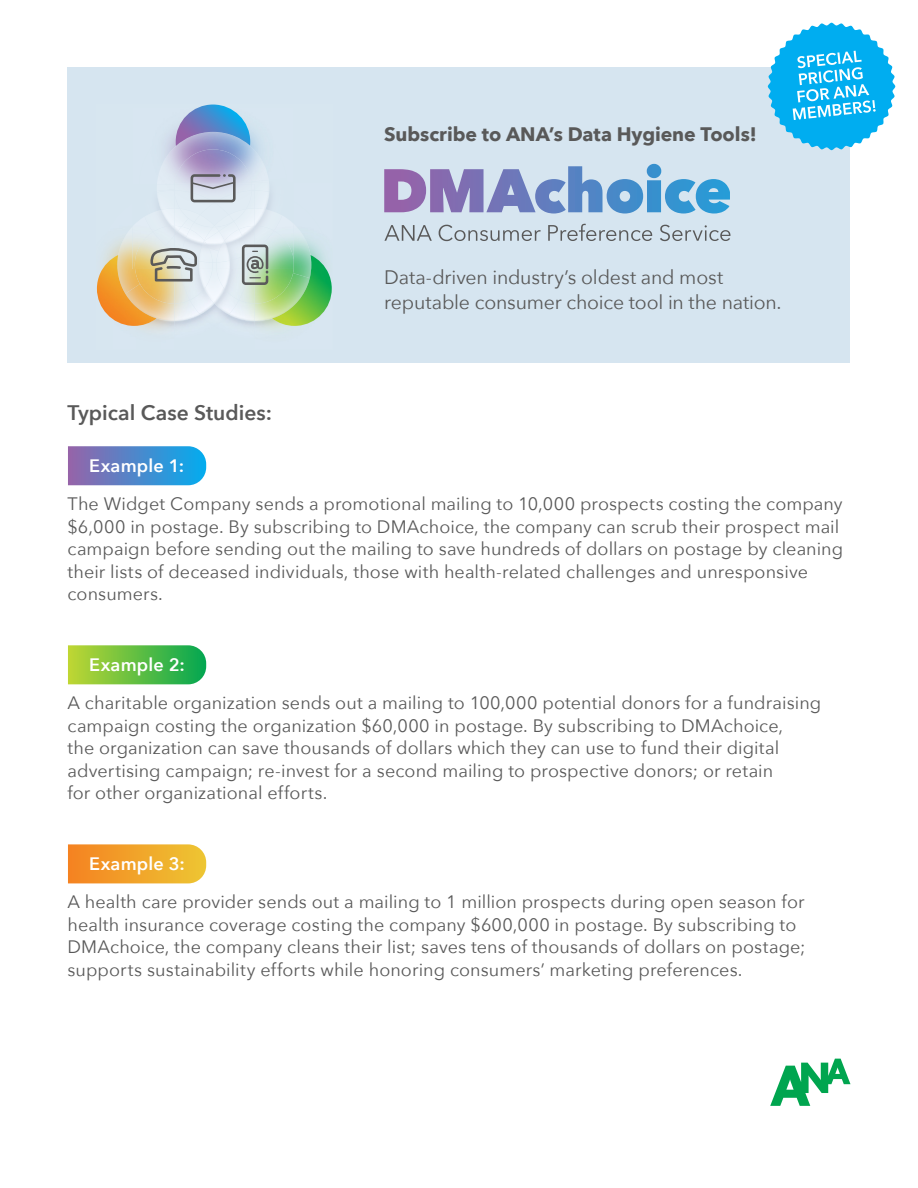
<style>
.page{position:relative;width:918px;height:1188px;background:#fff}
.page>*{position:absolute;margin:0;border:0;box-sizing:border-box;transform-origin:0 0}
.t1{font:600 21px "Avenir Next";letter-spacing:.005em;color:#595959}
.t2{font:19.5px/25.5px "Avenir Next";letter-spacing:-.01em;color:#595959}
.t3{font:700 19.5px "Avenir Next";letter-spacing:-.005em;color:#595959}
.t4{font:18px/22.5px "Avenir Next";letter-spacing:.005em;color:#595959}
.t5{font:600 18px "Avenir Next";letter-spacing:.01em;color:#fff}
</style>
<div class="page">
<svg style="left:68px;top:645px;width:138px;height:39px;background:#68c047"></svg>
<svg style="left:68px;top:446px;width:138px;height:39px;background:#538acc"></svg>
<svg style="left:68px;top:844px;width:138px;height:39px;background:#f1a630"></svg>
<div style="left:68px;top:68px;width:782px;height:295px;background:#d6e5f0"></div>
<img style="left:157px;top:132px;width:111px;height:52px">
<img style="left:251px;top:180px;width:17px;height:4px">
<svg style="left:176px;top:105px;width:74px;height:41px"></svg>
<img style="left:117px;top:227px;width:15px;height:28px">
<img style="left:157px;top:284px;width:17px;height:37px">
<img style="left:157px;top:185px;width:12px;height:4px">
<img style="left:157px;top:189px;width:17px;height:19px">
<img style="left:132px;top:218px;width:18px;height:37px">
<img style="left:144px;top:212px;width:14px;height:20px">
<img style="left:161px;top:208px;width:13px;height:10px">
<img style="left:97px;top:255px;width:60px;height:71px">
<img style="left:254px;top:183px;width:15px;height:8px">
<img style="left:268px;top:269px;width:4px;height:4px">
<img style="left:294px;top:224px;width:17px;height:31px">
<img style="left:254px;top:273px;width:18px;height:48px">
<img style="left:252px;top:191px;width:17px;height:18px">
<img style="left:268px;top:250px;width:6px;height:19px">
<img style="left:274px;top:216px;width:20px;height:39px">
<img style="left:254px;top:231px;width:20px;height:19px">
<img style="left:259px;top:212px;width:23px;height:19px">
<img style="left:254px;top:208px;width:11px;height:18px">
<img style="left:272px;top:255px;width:60px;height:71px">
<img style="left:200px;top:315px;width:29px;height:12px">
<img style="left:174px;top:282px;width:7px;height:18px">
<img style="left:181px;top:282px;width:16px;height:18px">
<img style="left:174px;top:300px;width:26px;height:21px">
<img style="left:190px;top:289px;width:39px;height:26px">
<img style="left:229px;top:300px;width:25px;height:21px">
<img style="left:225px;top:269px;width:23px;height:31px">
<img style="left:225px;top:269px;width:5px;height:23px">
<img style="left:204px;top:269px;width:21px;height:35px">
<img style="left:180px;top:191px;width:72px;height:18px">
<img style="left:200px;top:203px;width:29px;height:12px">
<img style="left:175px;top:194px;width:5px;height:14px">
<img style="left:188px;top:209px;width:12px;height:9px">
<img style="left:194px;top:215px;width:35px;height:6px">
<img style="left:174px;top:208px;width:14px;height:10px">
<img style="left:247px;top:236px;width:7px;height:9px">
<img style="left:236px;top:261px;width:6px;height:8px">
<img style="left:233px;top:242px;width:14px;height:19px">
<img style="left:229px;top:209px;width:5px;height:12px">
<img style="left:242px;top:229px;width:9px;height:7px">
<img style="left:234px;top:208px;width:20px;height:21px">
<img style="left:216px;top:221px;width:3px;height:6px">
<img style="left:226px;top:229px;width:16px;height:14px">
<img style="left:219px;top:221px;width:20px;height:20px">
<img style="left:216px;top:245px;width:14px;height:24px">
<img style="left:216px;top:245px;width:6px;height:6px">
<img style="left:216px;top:248px;width:3px;height:14px">
<img style="left:216px;top:227px;width:3px;height:4px">
<img style="left:216px;top:231px;width:9px;height:14px">
<svg style="left:242px;top:245px;width:26px;height:40px"></svg>
<svg style="left:191px;top:174px;width:45px;height:28px"></svg>
<svg style="left:150px;top:218px;width:66px;height:64px"></svg>
<svg style="left:768px;top:23px;width:127px;height:127px"></svg>
<svg style="left:384px;top:164px;width:346px;height:50px"></svg>
<svg style="left:384px;top:225px;width:48px;height:16px"></svg>
<svg style="left:439px;top:225px;width:102px;height:16px"></svg>
<svg style="left:548px;top:224px;width:104px;height:17px"></svg>
<svg style="left:660px;top:225px;width:70px;height:16px"></svg>
<svg style="left:770px;top:1059px;width:80px;height:47px"></svg>
<p class="t3" style="left:384px;top:117px;width:374px">Subscribe to ANA’s Data Hygiene Tools!</p>
<p class="t1" style="left:68px;top:395px;width:206px">Typical Case Studies:</p>
<p class="t5" style="left:89px;top:450px;width:96px">Example 1:</p>
<p class="t2" style="left:384px;top:263px;width:399px">Data-driven industry’s oldest and most reputable consumer choice tool in the nation.</p>
<p class="t4" style="left:68px;top:492px;width:777px">The Widget Company sends a promotional mailing to 10,000 prospects costing the company $6,000 in postage. By subscribing to DMAchoice, the company can scrub their prospect mail campaign before sending out the mailing to save hundreds of dollars on postage by cleaning their lists of deceased individuals, those with health-related challenges and unresponsive consumers.</p>
<p class="t5" style="left:89px;top:650px;width:97px">Example 2:</p>
<p class="t4" style="left:68px;top:691px;width:755px">A charitable organization sends out a mailing to 100,000 potential donors for a fundraising campaign costing the organization $60,000 in postage. By subscribing to DMAchoice,<br>the organization can save thousands of dollars which they can use to fund their digital advertising campaign; re-invest for a second mailing to prospective donors; or retain<br>for other organizational efforts.</p>
<p class="t5" style="left:89px;top:849px;width:97px">Example 3:</p>
<p class="t4" style="left:68px;top:890px;width:739px">A health care provider sends out a mailing to 1 million prospects during open season for health insurance coverage costing the company $600,000 in postage. By subscribing to DMAchoice, the company cleans their list; saves tens of thousands of dollars on postage; supports sustainability efforts while honoring consumers’ marketing preferences.</p>
</div>
